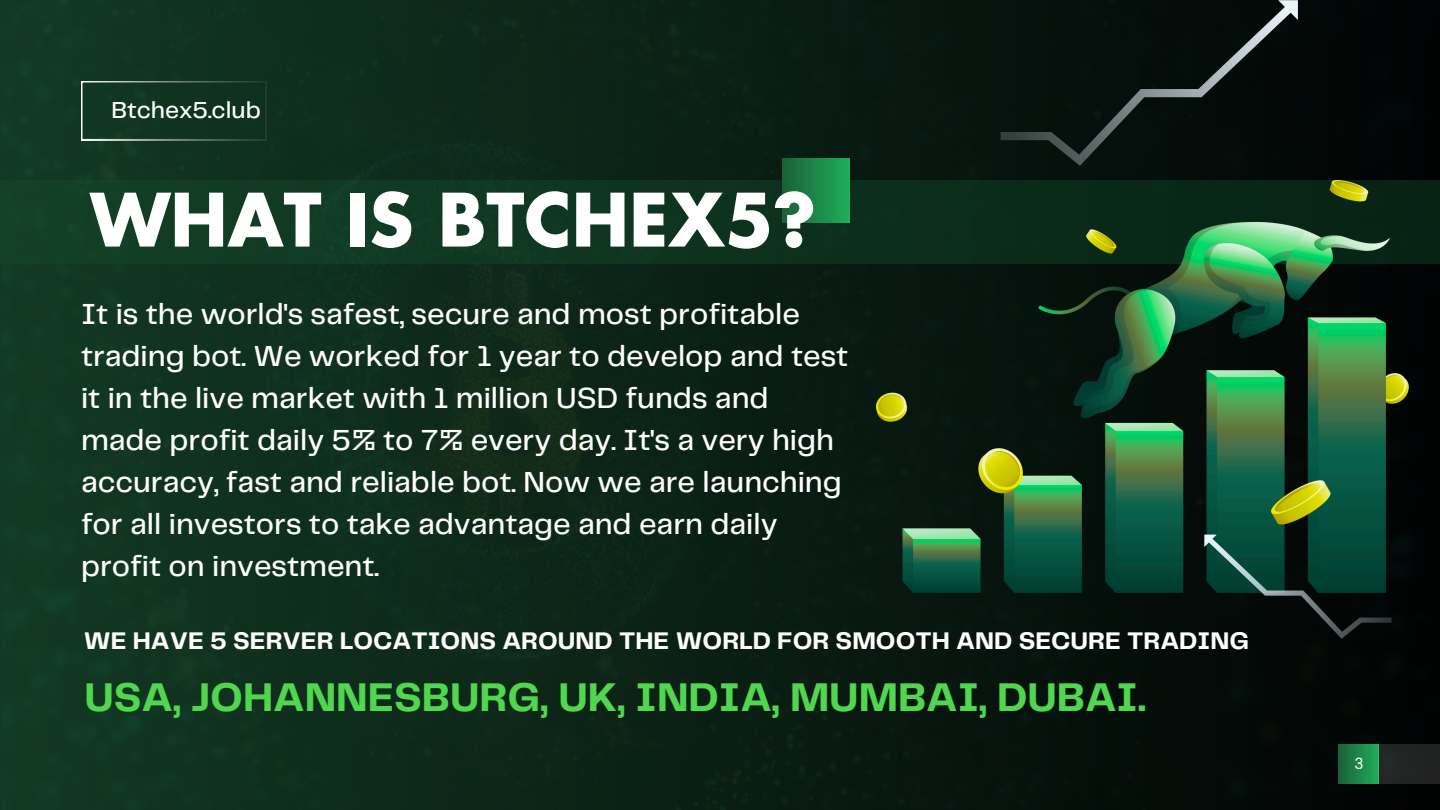
<style>
.page{position:relative;width:1440px;height:810px;background:#fff}
.page>*{position:absolute;margin:0;border:0;box-sizing:border-box;transform-origin:0 0}
.t1{font:700 71.5px "Futura LT Pro";color:#fff}
.t2{font:700 41.6px "Telegraf";color:#51d74f}
.t3{font:500 30.1px/42px "Telegraf";color:#fff}
.t4{font:700 25px "Telegraf";color:#fff}
.t5{font:500 24px "Telegraf";color:#fff}
.t6{font:15.5px "Poppins";color:#fff}
</style>
<div class="page">
<img style="left:0;top:0;width:1440px;height:810px">
<div style="left:1339px;top:744px;width:39px;height:40px;background:linear-gradient(to right,#1b6138,#1fad5a)"></div>
<div style="left:1378px;top:744px;width:62px;height:40px;background:#212424"></div>
<svg style="left:81px;top:81px;width:185px;height:59px;background:#173926"></svg>
<div style="left:0;top:181px;width:1440px;height:83px;background:#103a23"></div>
<div style="left:782px;top:159px;width:68px;height:63px;background:linear-gradient(to right,#1b6038,#1fad5a)"></div>
<img style="left:876px;top:181px;width:533px;height:411px">
<div style="left:1001px;top:0;width:297px;height:166px;background:#050f0b"></div>
<svg style="left:1204px;top:535px;width:188px;height:104px;background:#0b2c24"></svg>
<p class="t5" style="left:112px;top:100px;width:151px">Btchex5.club</p>
<h1 class="t1" style="left:90px;top:188px;width:728px">WHAT IS BTCHEX5?</h1>
<p class="t3" style="left:81px;top:295px;width:769px">It is the world's safest, secure and most profitable trading bot. We worked for 1 year to develop and test it in the live market with 1 million USD funds and made profit daily 5% to 7% every day. It's a very high accuracy, fast and reliable bot. Now we are launching for all investors to take advantage and earn daily profit on investment.</p>
<h3 class="t4" style="left:84px;top:630px;width:1167px">WE HAVE 5 SERVER LOCATIONS AROUND THE WORLD FOR SMOOTH AND SECURE TRADING</h3>
<p class="t2" style="left:84px;top:679px;width:1063px">USA, JOHANNESBURG, UK, INDIA, MUMBAI, DUBAI.</p>
<p class="t6" style="left:1354px;top:753px;width:11px">3</p>
</div>
